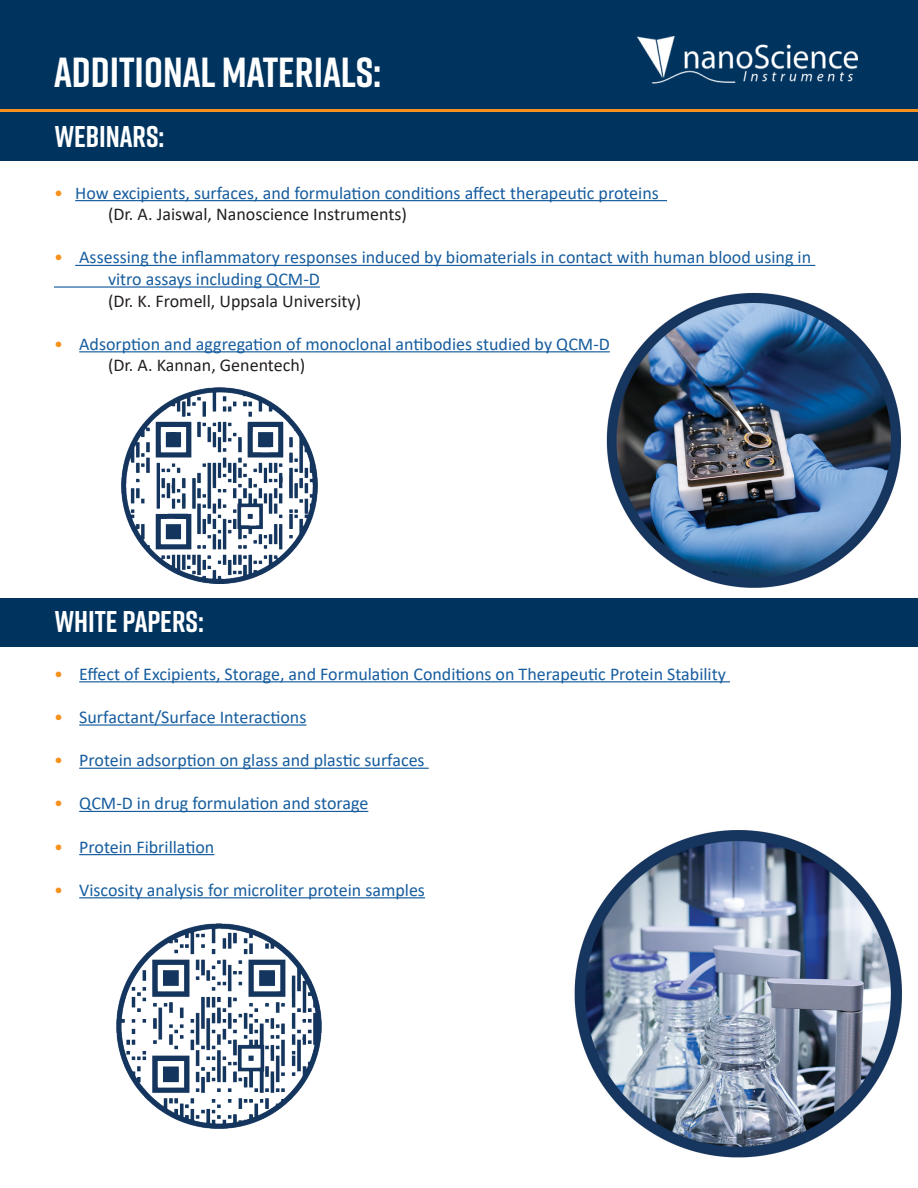
<style>
.page{position:relative;width:918px;height:1188px;background:#fff}
.page>*{position:absolute;margin:0;border:0;box-sizing:border-box;transform-origin:0 0}
.t1{font:700 42px "Rift";color:#fff}
.t2{font:700 30px "Rift";color:#fff}
.t3{font:18px "Calibri";color:#175d9e}
.t4{font:18px "Calibri";color:#231f20}
.s1{color:#f6911e}
</style>
<div class="page">
<img style="left:567px;top:264px;width:334px;height:324px">
<img style="left:574px;top:830px;width:328px;height:328px">
<hr style="left:75px;top:200px;width:592px;height:1px;background:#175d9e">
<hr style="left:75px;top:265px;width:740px;height:1px;background:#175d9e">
<hr style="left:54px;top:286px;width:266px;height:2px;background:#175d9e">
<hr style="left:79px;top:351px;width:531px;height:1px;background:#175d9e">
<svg style="left:0;top:108px;width:918px;height:5px;background:#936b38"></svg>
<div style="left:0;top:0;width:918px;height:108px;background:#00345f"></div>
<img style="left:637px;top:37px;width:221px;height:47px">
<hr style="left:79px;top:681px;width:651px;height:1px;background:#175d9e">
<hr style="left:79px;top:724px;width:228px;height:2px;background:#175d9e">
<hr style="left:79px;top:768px;width:350px;height:1px;background:#175d9e">
<hr style="left:79px;top:811px;width:289px;height:1px;background:#175d9e">
<hr style="left:79px;top:854px;width:135px;height:1px;background:#175d9e">
<hr style="left:79px;top:897px;width:346px;height:1px;background:#175d9e">
<div style="left:0;top:113px;width:918px;height:48px;background:#00345f"></div>
<div style="left:0;top:598px;width:918px;height:49px;background:#00345f"></div>
<img style="left:121px;top:388px;width:196px;height:196px">
<img style="left:117px;top:923px;width:205px;height:206px">
<p class="t1" style="left:54px;top:42px;width:329px">ADDITIONAL MATERIALS:</p>
<p class="t2" style="left:55px;top:115px;width:111px">WEBINARS:</p>
<p class="t3" style="left:54px;top:180px;width:606px"><span class="s1">•</span> How excipients, surfaces, and formulation conditions affect therapeutic proteins</p>
<p class="t4" style="left:108px;top:202px;width:300px">(Dr. A. Jaiswal, Nanoscience Instruments)</p>
<p class="t3" style="left:54px;top:245px;width:759px"><span class="s1">•</span> Assessing the inflammatory responses induced by biomaterials in contact with human blood using in</p>
<p class="t3" style="left:108px;top:267px;width:213px">vitro assays including QCM-D</p>
<p class="t4" style="left:108px;top:288px;width:255px">(Dr. K. Fromell, Uppsala University)</p>
<p class="t3" style="left:54px;top:331px;width:557px"><span class="s1">•</span> Adsorption and aggregation of monoclonal antibodies studied by QCM-D</p>
<p class="t4" style="left:108px;top:353px;width:199px">(Dr. A. Kannan, Genentech)</p>
<p class="t2" style="left:55px;top:600px;width:150px">WHITE PAPERS:</p>
<p class="t3" style="left:54px;top:661px;width:673px"><span class="s1">•</span> Effect of Excipients, Storage, and Formulation Conditions on Therapeutic Protein Stability</p>
<p class="t3" style="left:54px;top:705px;width:254px"><span class="s1">•</span> Surfactant/Surface Interactions</p>
<p class="t3" style="left:54px;top:748px;width:372px"><span class="s1">•</span> Protein adsorption on glass and plastic surfaces</p>
<p class="t3" style="left:54px;top:791px;width:316px"><span class="s1">•</span> QCM-D in drug formulation and storage</p>
<p class="t3" style="left:54px;top:834px;width:162px"><span class="s1">•</span> Protein Fibrillation</p>
<p class="t3" style="left:54px;top:877px;width:373px"><span class="s1">•</span> Viscosity analysis for microliter protein samples</p>
</div>
